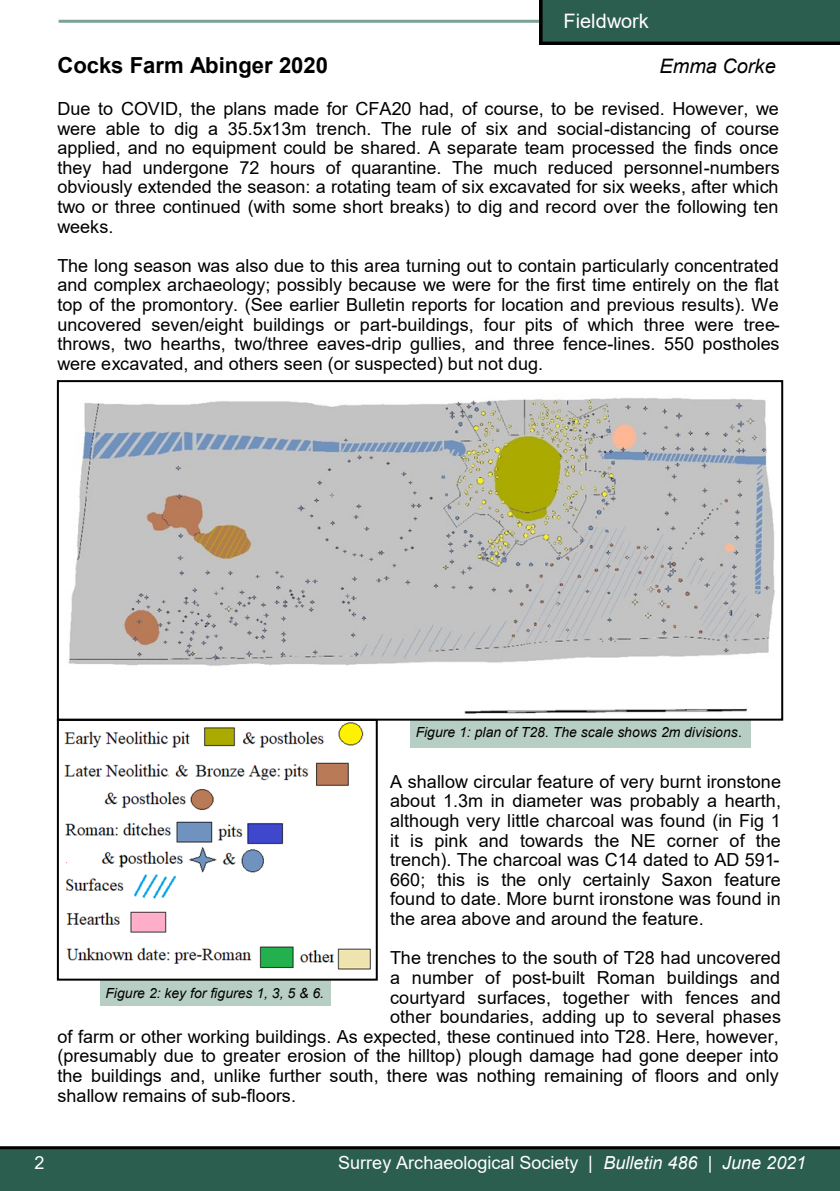
<style>
.page{position:relative;width:840px;height:1191px;background:#fff}
.page>*{position:absolute;margin:0;border:0;box-sizing:border-box;transform-origin:0 0}
.t1{font:700 22px "Arial";color:#000}
.t2{font:20px "Arial";color:#fff}
.t3{font:italic 20px "Arial";color:#000}
.t4{font:18px/19.6px "Arial";letter-spacing:.005em;color:#000;text-align:justify}
.t5{font:18px "Arial";letter-spacing:.005em;color:#fff}
.t6{font:italic 14px "Arial";color:#000}
.s1{font-style:normal}
.s2{font-style:italic}
</style>
<div class="page">
<div style="left:0;top:1148px;width:839px;height:43px;background:#2b5e4f"></div>
<hr style="left:59px;top:20px;width:722px;height:3px;background:#7ca295">
<div style="left:542px;top:0;width:297px;height:42px;background:#2c5e4f"></div>
<div style="left:410px;top:718px;width:340px;height:29px;background:#b7cec4"></div>
<img style="left:68px;top:393px;width:707px;height:321px">
<div style="left:57px;top:380px;width:725px;height:340px;border:2px solid #000"></div>
<div style="left:100px;top:979px;width:230px;height:26px;background:#b7cec4"></div>
<img style="left:64px;top:722px;width:307px;height:248px">
<div style="left:57px;top:719px;width:320px;height:261px;border:2px solid #000"></div>
<hr style="left:0;top:1146px;width:839px;height:3px;background:#000">
<hr style="left:539px;top:0;width:3px;height:45px;background:#000">
<hr style="left:541px;top:42px;width:298px;height:3px;background:#000">
<p class="t2" style="left:563px;top:7px;width:87px">Fieldwork</p>
<p class="t1" style="left:57px;top:50px;width:272px">Cocks Farm Abinger 2020</p>
<p class="t3" style="left:659px;top:53px;width:118px">Emma Corke</p>
<p class="t4" style="left:57px;top:99px;width:723px">Due to COVID, the plans made for CFA20 had, of course, to be revised. However, we were able to dig a 35.5x13m trench. The rule of six and social-distancing of course applied, and no equipment could be shared. A separate team processed the finds once they had undergone 72 hours of quarantine. The much reduced personnel-numbers obviously extended the season: a rotating team of six excavated for six weeks, after which two or three continued (with some short breaks) to dig and record over the following ten weeks.</p>
<p class="t4" style="left:57px;top:255px;width:723px">The long season was also due to this area turning out to contain particularly concentrated and complex archaeology; possibly because we were for the first time entirely on the flat top of the promontory. (See earlier Bulletin reports for location and previous results). We uncovered seven/eight buildings or part-buildings, four pits of which three were tree&shy;throws, two hearths, two/three eaves-drip gullies, and three fence-lines. 550 postholes were excavated, and others seen (or suspected) but not dug.</p>
<p class="t6" style="left:415px;top:722px;width:327px">Figure 1: plan of T28. The scale shows 2m divisions<span class="s1">.</span></p>
<p class="t4" style="left:390px;top:771px;width:392px">A shallow circular feature of very burnt ironstone about 1.3m in diameter was probably a hearth, although very little charcoal was found (in Fig 1 it is pink and towards the NE corner of the trench). The charcoal was C14 dated to AD 591- 660; this is the only certainly Saxon feature found to date. More burnt ironstone was found in the area above and around the feature.</p>
<p class="t4" style="left:390px;top:948px;width:392px">The trenches to the south of T28 had uncovered</p>
<p class="t4" style="left:390px;top:967px;width:391px">a number of post-built Roman buildings and</p>
<p class="t4" style="left:390px;top:987px;width:392px">courtyard surfaces, together with fences and</p>
<p class="t4" style="left:390px;top:1007px;width:392px">other boundaries, adding up to several phases</p>
<p class="t4" style="left:57px;top:1026px;width:722px">of farm or other working buildings. As expected, these continued into T28. Here, however,</p>
<p class="t4" style="left:57px;top:1046px;width:722px">(presumably due to greater erosion of the hilltop) plough damage had gone deeper into</p>
<p class="t4" style="left:57px;top:1065px;width:722px">the buildings and, unlike further south, there was nothing remaining of floors and only</p>
<p class="t4" style="left:57px;top:1085px;width:240px">shallow remains of sub-floors.</p>
<p class="t6" style="left:105px;top:983px;width:220px">Figure 2: key for figures 1, 3, 5 &amp; 6.</p>
<p class="t5" style="left:35px;top:1149px;width:12px">2</p>
<p class="t5" style="left:338px;top:1150px;width:469px">Surrey Archaeological Society | <span class="s2">Bulletin 486 | June 2021</span></p>
</div>
